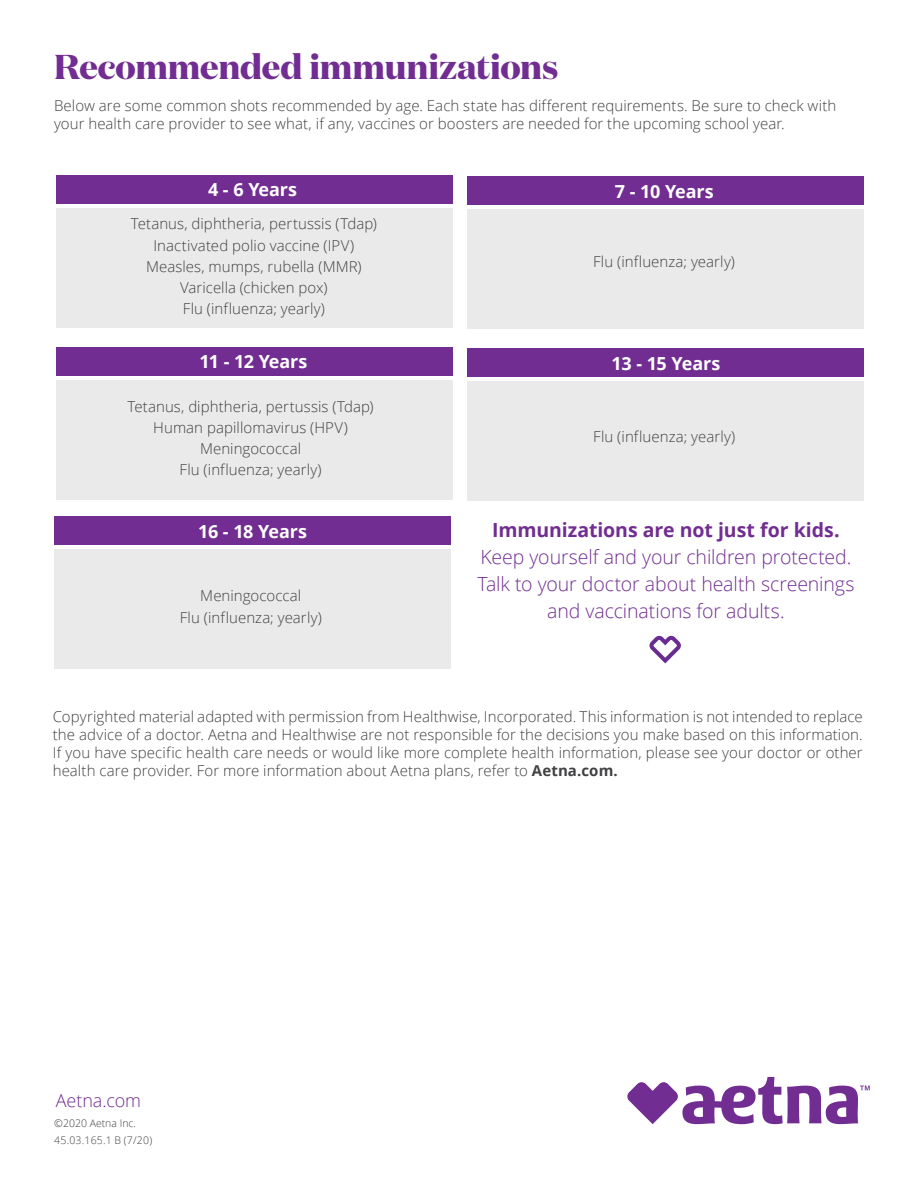
<style>
.page{position:relative;width:918px;height:1188px;background:#fff}
.page>*{position:absolute;margin:0;border:0;box-sizing:border-box;transform-origin:0 0}
.t1{font:700 34.5px "Domaine Display";letter-spacing:-.005em;color:#712d91}
.t2{font:300 19.5px/27px "Open Sans";letter-spacing:-.005em;color:#712d91}
.t3{font:700 19.5px "Open Sans";letter-spacing:-.005em;color:#712d91}
.t4{font:700 18px "Open Sans";letter-spacing:-.005em;color:#fff}
.t5{font:700 18px "Open Sans";letter-spacing:-.025em;color:#fff}
.t6{font:300 18px "Open Sans";letter-spacing:-.005em;color:#712d91}
.t7{font:300 15px/18px "Open Sans";letter-spacing:.005em;color:#414042;text-align:center}
.t8{font:300 10.5px/16.5px "Open Sans";color:#414042}
.s1{font-weight:700}
</style>
<div class="page">
<div style="left:56px;top:208px;width:396px;height:120px;background:#eaeaea"></div>
<div style="left:54px;top:549px;width:396px;height:120px;background:#eaeaea"></div>
<div style="left:467px;top:381px;width:397px;height:120px;background:#eaeaea"></div>
<div style="left:467px;top:209px;width:397px;height:120px;background:#eaeaea"></div>
<div style="left:56px;top:380px;width:396px;height:120px;background:#eaeaea"></div>
<div style="left:56px;top:175px;width:396px;height:29px;background:#712d91"></div>
<div style="left:468px;top:176px;width:396px;height:29px;background:#712d91"></div>
<div style="left:56px;top:347px;width:396px;height:28px;background:#712d91"></div>
<div style="left:468px;top:348px;width:396px;height:29px;background:#712d91"></div>
<div style="left:54px;top:517px;width:396px;height:28px;background:#712d91"></div>
<svg style="left:649px;top:635px;width:32px;height:29px"></svg>
<svg style="left:627px;top:1077px;width:243px;height:47px"></svg>
<p class="t1" style="left:54px;top:45px;width:506px">Recommended immunizations</p>
<p class="t7" style="left:54px;top:96px;width:784px;text-align:left">Below are some common shots recommended by age. Each state has different requirements. Be sure to check with your health care provider to see what, if any, vaccines or boosters are needed for the upcoming school year.</p>
<p class="t4" style="left:208px;top:177px;width:91px">4 - 6 Years</p>
<p class="t4" style="left:615px;top:178px;width:101px">7 - 10 Years</p>
<p class="t7" style="left:131px;top:213px;width:248px;line-height:21.3px">Tetanus, diphtheria, pertussis (Tdap)<br>Inactivated polio vaccine (IPV)</p>
<p class="t7" style="left:146px;top:257px;width:217px">Measles, mumps, rubella (MMR)</p>
<p class="t7" style="left:593px;top:252px;width:144px">Flu (influenza; yearly)</p>
<p class="t7" style="left:180px;top:277px;width:149px;line-height:21.3px;text-align:left">Varicella (chicken pox)<br>Flu (influenza; yearly)</p>
<p class="t5" style="left:199px;top:349px;width:110px">11 - 12 Years</p>
<p class="t4" style="left:612px;top:350px;width:110px">13 - 15 Years</p>
<p class="t7" style="left:128px;top:395px;width:248px;line-height:21.3px">Tetanus, diphtheria, pertussis (Tdap)<br>Human papillomavirus (HPV)</p>
<p class="t7" style="left:593px;top:427px;width:143px">Flu (influenza; yearly)</p>
<p class="t7" style="left:180px;top:438px;width:143px;line-height:21.3px">Meningococcal<br>Flu (influenza; yearly)</p>
<p class="t4" style="left:198px;top:519px;width:110px">16 - 18 Years</p>
<p class="t3" style="left:492px;top:516px;width:349px">Immunizations are not just for kids.</p>
<p class="t2" style="left:477px;top:543px;width:379px">Keep yourself and your children protected.<br>Talk to your doctor about health screenings</p>
<p class="t7" style="left:200px;top:587px;width:102px">Meningococcal</p>
<p class="t2" style="left:547px;top:597px;width:239px">and vaccinations for adults.</p>
<p class="t7" style="left:180px;top:608px;width:144px">Flu (influenza; yearly)</p>
<p class="t7" style="left:53px;top:707px;width:812px;text-align:justify">Copyrighted material adapted with permission from Healthwise, Incorporated. This information is not intended to replace the advice of a doctor. Aetna and Healthwise are not responsible for the decisions you make based on this information.<br>If you have specific health care needs or would like more complete health information, please see your doctor or other health care provider. For more information about Aetna plans, refer to <span class="s1">Aetna.com.</span></p>
<p class="t6" style="left:56px;top:1089px;width:87px">Aetna.com</p>
<p class="t8" style="left:54px;top:1115px;width:99px">©2020 Aetna Inc.<br>45.03.165.1 B (7/20)</p>
</div>
